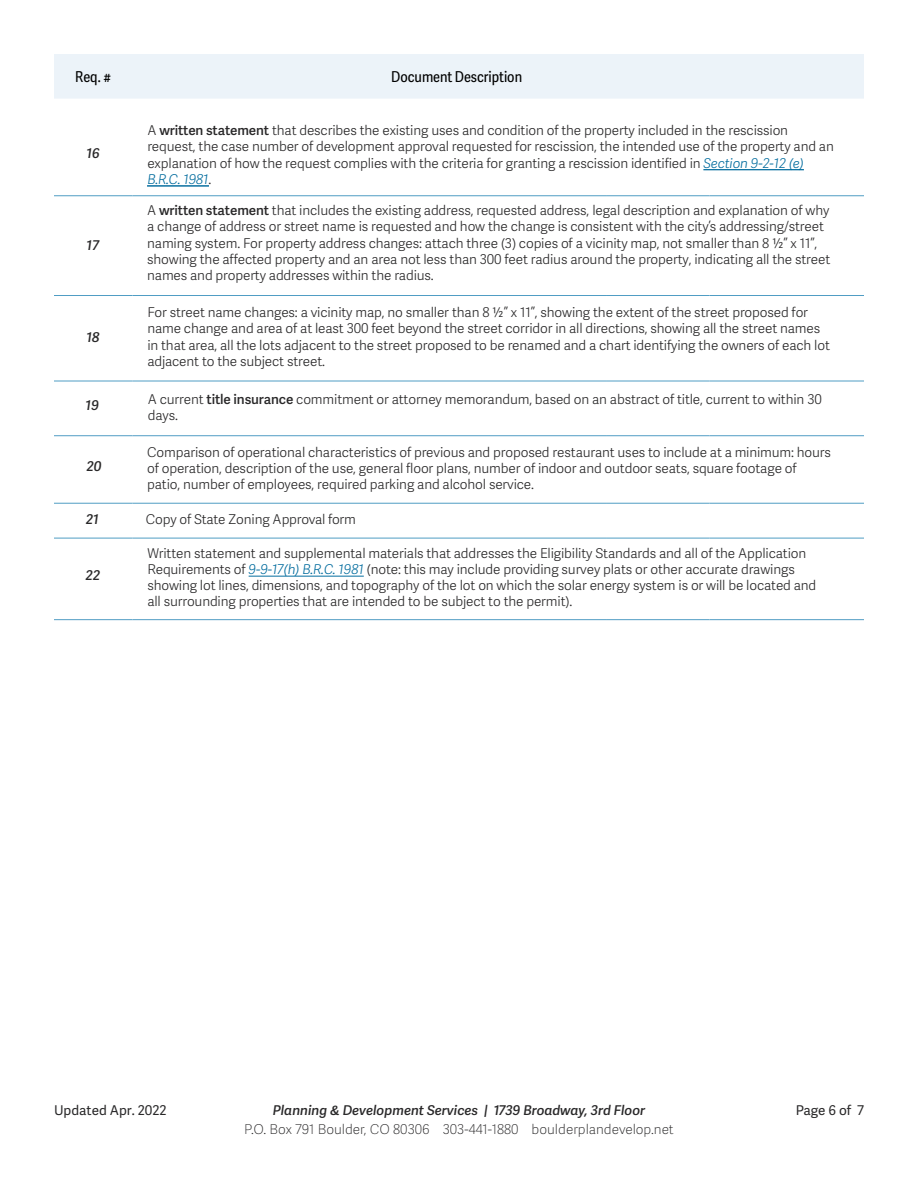
<style>
.page{position:relative;width:918px;height:1188px;background:#fff}
.page>*{position:absolute;margin:0;border:0;box-sizing:border-box;transform-origin:0 0}
.t1{font:15px "Adelle Sans Cnd";color:#000}
.t2{font:300 13.5px/16.2px "Adelle Sans";letter-spacing:-.01em;color:#292829}
.t3{font:italic 600 13.5px "Adelle Sans";color:#292829}
.t4{font:100 13.5px "Adelle Sans";color:#292829}
.t5{font:13.5px "Adelle Sans";color:#292829}
.s1{font-weight:600}
.s2{font-style:italic;color:#006b9d}
</style>
<div class="page">
<div style="left:54px;top:54px;width:810px;height:45px;background:#ecf3f9"></div>
<hr style="left:132px;top:195px;width:475px;height:1px;background:#509dc4">
<hr style="left:710px;top:195px;width:154px;height:1px;background:#509dc4">
<hr style="left:132px;top:295px;width:475px;height:1px;background:#509dc4">
<hr style="left:710px;top:295px;width:154px;height:1px;background:#509dc4">
<hr style="left:132px;top:381px;width:475px;height:1px;background:#509dc4">
<hr style="left:710px;top:381px;width:154px;height:1px;background:#509dc4">
<hr style="left:132px;top:435px;width:475px;height:1px;background:#509dc4">
<hr style="left:710px;top:435px;width:154px;height:1px;background:#509dc4">
<hr style="left:132px;top:503px;width:475px;height:1px;background:#509dc4">
<hr style="left:710px;top:503px;width:154px;height:1px;background:#509dc4">
<hr style="left:132px;top:538px;width:475px;height:1px;background:#509dc4">
<hr style="left:710px;top:538px;width:154px;height:1px;background:#509dc4">
<hr style="left:132px;top:619px;width:475px;height:1px;background:#509dc4">
<hr style="left:710px;top:619px;width:154px;height:1px;background:#509dc4">
<hr style="left:607px;top:195px;width:103px;height:1px;background:#509dc4">
<hr style="left:607px;top:295px;width:103px;height:1px;background:#509dc4">
<hr style="left:607px;top:381px;width:103px;height:1px;background:#509dc4">
<hr style="left:607px;top:435px;width:103px;height:1px;background:#509dc4">
<hr style="left:607px;top:503px;width:103px;height:1px;background:#509dc4">
<hr style="left:607px;top:538px;width:103px;height:1px;background:#509dc4">
<hr style="left:607px;top:619px;width:103px;height:1px;background:#509dc4">
<hr style="left:54px;top:195px;width:78px;height:1px;background:#509dc4">
<hr style="left:54px;top:295px;width:78px;height:1px;background:#509dc4">
<hr style="left:54px;top:381px;width:78px;height:1px;background:#509dc4">
<hr style="left:54px;top:435px;width:78px;height:1px;background:#509dc4">
<hr style="left:54px;top:503px;width:78px;height:1px;background:#509dc4">
<hr style="left:54px;top:538px;width:78px;height:1px;background:#509dc4">
<hr style="left:54px;top:619px;width:78px;height:1px;background:#509dc4">
<hr style="left:147px;top:186px;width:62px;height:1px;background:#006b9d">
<hr style="left:703px;top:169px;width:101px;height:1px;background:#006b9d">
<hr style="left:249px;top:576px;width:115px;height:1px;background:#006b9d">
<p class="t1" style="left:75px;top:68px;width:37px">Req. #</p>
<p class="t1" style="left:391px;top:68px;width:132px">Document Description</p>
<p class="t3" style="left:87px;top:146px;width:15px">16</p>
<p class="t3" style="left:87px;top:237px;width:14px">17</p>
<p class="t3" style="left:87px;top:330px;width:15px">18</p>
<p class="t2" style="left:147px;top:123px;width:688px">A <span class="s1">written statement</span> that describes the existing uses and condition of the property included in the rescission request, the case number of development approval requested for rescission, the intended use of the property and an explanation of how the request complies with the criteria for granting a rescission identified in <span class="s2">Section 9-2-12 (e)<br>B.R.C. 1981</span>.</p>
<p class="t2" style="left:147px;top:203px;width:685px">A <span class="s1">written statement</span> that includes the existing address, requested address, legal description and explanation of why a change of address or street name is requested and how the change is consistent with the city’s addressing/street naming system. For property address changes: attach three (3) copies of a vicinity map, not smaller than 8 ½” x 11”, showing the affected property and an area not less than 300 feet radius around the property, indicating all the street names and property addresses within the radius.</p>
<p class="t2" style="left:147px;top:305px;width:684px">For street name changes: a vicinity map, no smaller than 8 ½” x 11”, showing the extent of the street proposed for name change and area of at least 300 feet beyond the street corridor in all directions, showing all the street names in that area, all the lots adjacent to the street proposed to be renamed and a chart identifying the owners of each lot adjacent to the subject street.</p>
<p class="t3" style="left:86px;top:398px;width:15px">19</p>
<p class="t2" style="left:148px;top:391px;width:676px">A current <span class="s1">title insurance</span> commitment or attorney memorandum, based on an abstract of title, current to within 30 days.</p>
<p class="t3" style="left:87px;top:458px;width:17px">20</p>
<p class="t2" style="left:147px;top:445px;width:685px">Comparison of operational characteristics of previous and proposed restaurant uses to include at a minimum: hours of operation, description of the use, general floor plans, number of indoor and outdoor seats, square footage of patio, number of employees, required parking and alcohol service.</p>
<p class="t3" style="left:86px;top:511px;width:14px">21</p>
<p class="t2" style="left:146px;top:512px;width:212px">Copy of State Zoning Approval form</p>
<p class="t3" style="left:86px;top:567px;width:16px">22</p>
<p class="t2" style="left:147px;top:545px;width:670px">Written statement and supplemental materials that addresses the Eligibility Standards and all of the Application Requirements of <span class="s2">9-9-17(h) B.R.C. 1981</span> (note: this may include providing survey plats or other accurate drawings showing lot lines, dimensions, and topography of the lot on which the solar energy system is or will be located and all surrounding properties that are intended to be subject to the permit).</p>
<p class="t5" style="left:54px;top:1102px;width:114px">Updated Apr. 2022</p>
<p class="t5" style="left:796px;top:1102px;width:70px">Page 6 of 7</p>
<p class="t3" style="left:273px;top:1102px;width:374px">Planning &amp; Development Services | 1739 Broadway, 3rd Floor</p>
<p class="t4" style="left:244px;top:1121px;width:431px">P.O. Box 791 Boulder, CO 80306 303-441-1880 boulderplandevelop.net</p>
</div>
